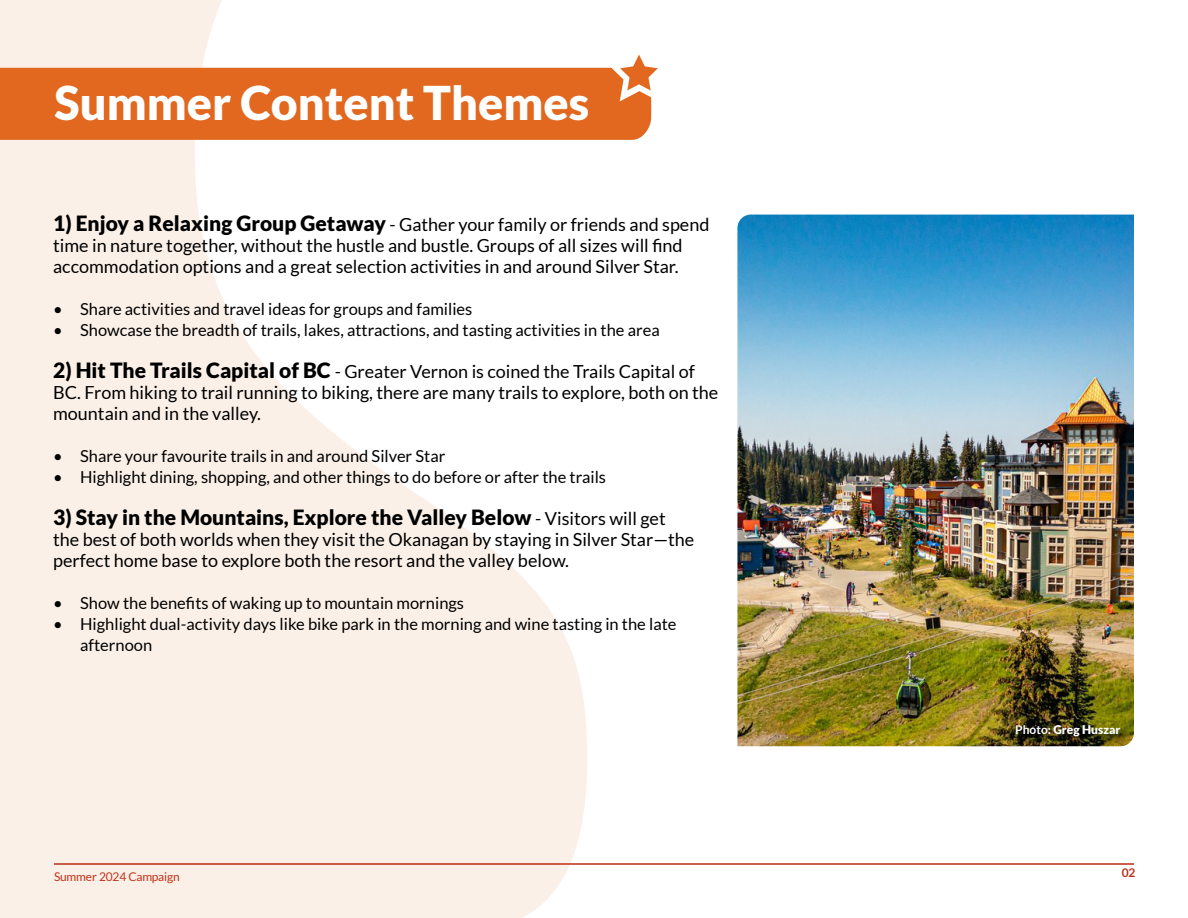
<style>
.page{position:relative;width:1188px;height:918px;background:#fff}
.page>*{position:absolute;margin:0;border:0;box-sizing:border-box;transform-origin:0 0}
.t1{font:900 46.5px "Lato";color:#fff}
.t2{font:900 21px "Lato";color:#000}
.t3{font:18px/21px "Lato";color:#000}
.t4{font:16.5px/21px "Lato";color:#000}
.t5{font:12px "Lato";letter-spacing:-.02em;color:#bd2e1a}
.t6{font:900 12px "Lato";color:#fff}
.t7{font:700 12px "Lato";color:#bd2e1a}
.s1{font-weight:900;font-size:21px}
.s2{font-weight:400;font-size:18px}
.s3{font-weight:700}
</style>
<div class="page">
<hr style="left:54px;top:863px;width:1080px;height:2px;background:#bb2a19">
<img style="left:737px;top:215px;width:397px;height:531px">
<svg style="left:0;top:0;width:587px;height:918px;fill:#fbf0e8"></svg>
<div style="left:0;top:68px;width:651px;height:72px;background:#e1681e"></div>
<svg style="left:620px;top:55px;width:38px;height:35px"></svg>
<img style="left:1013px;top:722px;width:119px;height:25px">
<h1 class="t1" style="left:55px;top:76px;width:536px">Summer Content Themes</h1>
<p class="t3" style="left:53px;top:214px;width:658px"><span class="s1">1) Enjoy a Relaxing Group Getaway</span> - Gather your family or friends and spend time in nature together, without the hustle and bustle. Groups of all sizes will find accommodation options and a great selection activities in and around Silver Star.</p>
<p class="t4" style="left:53px;top:299px;width:421px">• Share activities and travel ideas for groups and families</p>
<p class="t4" style="left:53px;top:320px;width:608px">• Showcase the breadth of trails, lakes, attractions, and tasting activities in the area</p>
<p class="t3" style="left:53px;top:361px;width:667px"><span class="s1">2) Hit The Trails Capital of BC</span> - Greater Vernon is coined the Trails Capital of<br>BC. From hiking to trail running to biking, there are many trails to explore, both on the mountain and in the valley.</p>
<p class="t4" style="left:53px;top:446px;width:394px">• Share your favourite trails in and around Silver Star</p>
<p class="t4" style="left:53px;top:467px;width:554px">• Highlight dining, shopping, and other things to do before or after the trails</p>
<p class="t2" style="left:53px;top:505px;width:614px">3) Stay in the Mountains, Explore the Valley Below <span class="s2">- Visitors will get</span></p>
<p class="t3" style="left:53px;top:529px;width:643px">the best of both worlds when they visit the Okanagan by staying in Silver Star—the perfect home base to explore both the resort and the valley below.</p>
<p class="t4" style="left:53px;top:593px;width:412px">• Show the benefits of waking up to mountain mornings</p>
<p class="t4" style="left:80px;top:614px;width:598px;text-indent:-27px">• Highlight dual-activity days like bike park in the morning and wine tasting in the late afternoon</p>
<p class="t6" style="left:1015px;top:723px;width:107px"><span class="s3">Photo:</span> Greg Huszar</p>
<p class="t5" style="left:54px;top:870px;width:127px">Summer 2024 Campaign</p>
<p class="t7" style="left:1122px;top:866px;width:15px">02</p>
</div>
